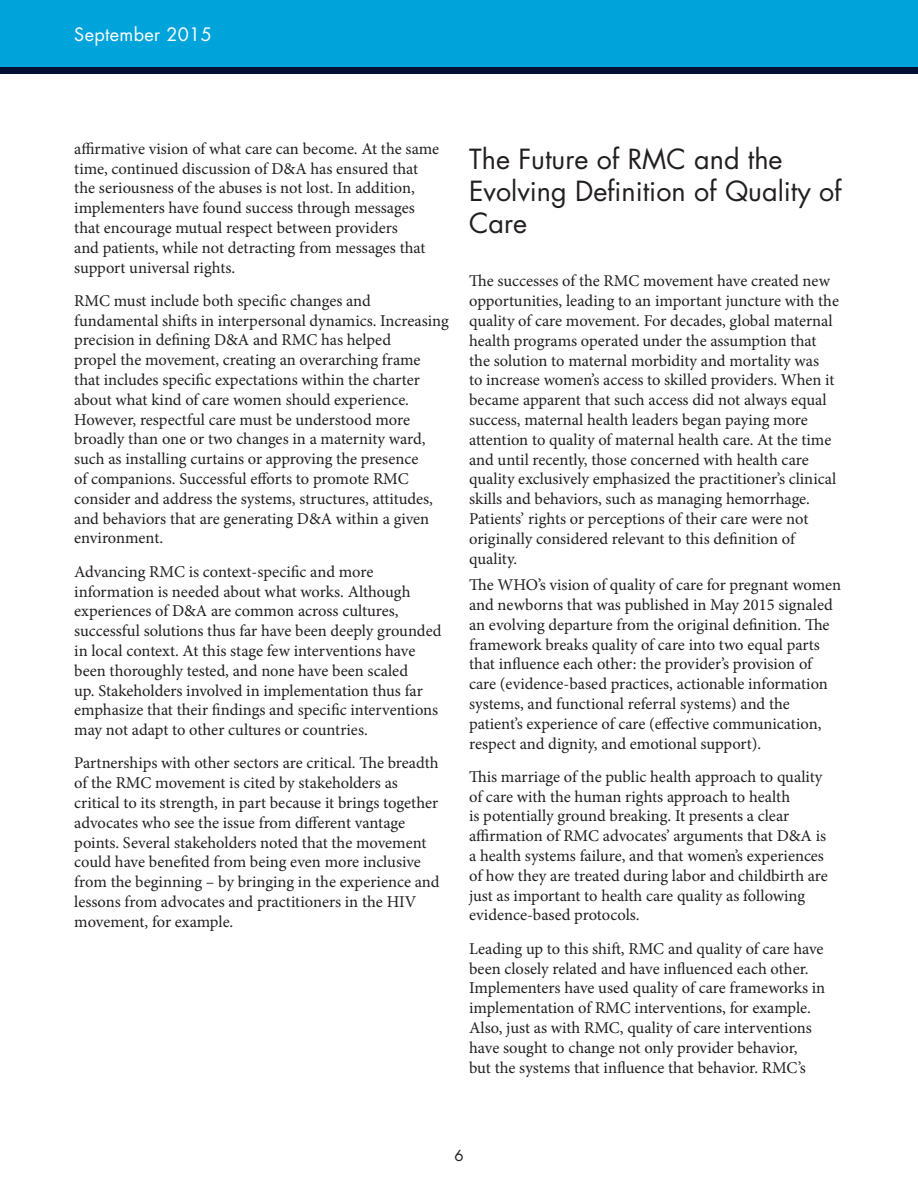
<style>
.page{position:relative;width:918px;height:1188px;background:#fff}
.page>*{position:absolute;margin:0;border:0;box-sizing:border-box;transform-origin:0 0}
.Heading_1{font:27px/32.4px "Futura Std";color:#231f20}
.t1{font:18px "Futura Std";letter-spacing:.02em;color:#fff}
.Body{font:16.5px/19.8px "Minion Pro";color:#231f20}
.Heading_1-2{font:16.5px/19.8px "Minion Pro";color:#231f20}
.Callout_Box{font:15px "Futura Std";color:#231f20}
</style>
<div class="page">
<div style="left:0;top:0;width:918px;height:68px;background:#00a4db"></div>
<div style="left:0;top:68px;width:918px;height:6px;background:#041135"></div>
<p class="t1" style="left:74px;top:23px;width:139px">September 2015</p>
<p class="Body" style="left:74px;top:139px;width:367px">affirmative vision of what care can become. At the same time, continued discussion of D&amp;A has ensured that the seriousness of the abuses is not lost. In addition, implementers have found success through messages that encourage mutual respect between providers<br>and patients, while not detracting from messages that support universal rights.</p>
<p class="Body" style="left:74px;top:291px;width:376px">RMC must include both specific changes and fundamental shifts in interpersonal dynamics. Increasing precision in defining D&amp;A and RMC has helped<br>propel the movement, creating an overarching frame that includes specific expectations within the charter about what kind of care women should experience.<br>However, respectful care must be understood more broadly than one or two changes in a maternity ward, such as installing curtains or approving the presence<br>of companions. Successful efforts to promote RMC consider and address the systems, structures, attitudes, and behaviors that are generating D&amp;A within a given environment.</p>
<p class="Body" style="left:74px;top:562px;width:369px">Advancing RMC is context-specific and more information is needed about what works. Although experiences of D&amp;A are common across cultures, successful solutions thus far have been deeply grounded in local context. At this stage few interventions have been thoroughly tested, and none have been scaled<br>up. Stakeholders involved in implementation thus far emphasize that their findings and specific interventions may not adapt to other cultures or countries.</p>
<p class="Body" style="left:74px;top:753px;width:367px">Partnerships with other sectors are critical. The breadth of the RMC movement is cited by stakeholders as critical to its strength, in part because it brings together advocates who see the issue from different vantage points. Several stakeholders noted that the movement could have benefited from being even more inclusive from the beginning – by bringing in the experience and lessons from advocates and practitioners in the HIV movement, for example.</p>
<p class="Heading_1" style="left:469px;top:143px;width:374px">The Future of RMC and the<br>Evolving Definition of Quality of<br>Care</p>
<p class="Heading_1-2" style="left:469px;top:271px;width:371px">The successes of the RMC movement have created new opportunities, leading to an important juncture with the quality of care movement. For decades, global maternal health programs operated under the assumption that the solution to maternal morbidity and mortality was<br>to increase women’s access to skilled providers. When it became apparent that such access did not always equal success, maternal health leaders began paying more attention to quality of maternal health care. At the time and until recently, those concerned with health care quality exclusively emphasized the practitioner’s clinical skills and behaviors, such as managing hemorrhage.<br>Patients’ rights or perceptions of their care were not originally considered relevant to this definition of quality.</p>
<p class="Body" style="left:469px;top:575px;width:374px">The WHO’s vision of quality of care for pregnant women and newborns that was published in May 2015 signaled an evolving departure from the original definition. The framework breaks quality of care into two equal parts that influence each other: the provider’s provision of care (evidence-based practices, actionable information systems, and functional referral systems) and the patient’s experience of care (effective communication, respect and dignity, and emotional support).</p>
<p class="Body" style="left:469px;top:767px;width:360px">This marriage of the public health approach to quality of care with the human rights approach to health<br>is potentially ground breaking. It presents a clear affirmation of RMC advocates’ arguments that D&amp;A is a health systems failure, and that women’s experiences of how they are treated during labor and childbirth are just as important to health care quality as following evidence-based protocols.</p>
<p class="Body" style="left:469px;top:939px;width:358px">Leading up to this shift, RMC and quality of care have been closely related and have influenced each other.<br>Implementers have used quality of care frameworks in implementation of RMC interventions, for example.<br>Also, just as with RMC, quality of care interventions have sought to change not only provider behavior,<br>but the systems that influence that behavior. RMC’s</p>
<p class="Callout_Box" style="left:454px;top:1146px;width:11px">6</p>
</div>
